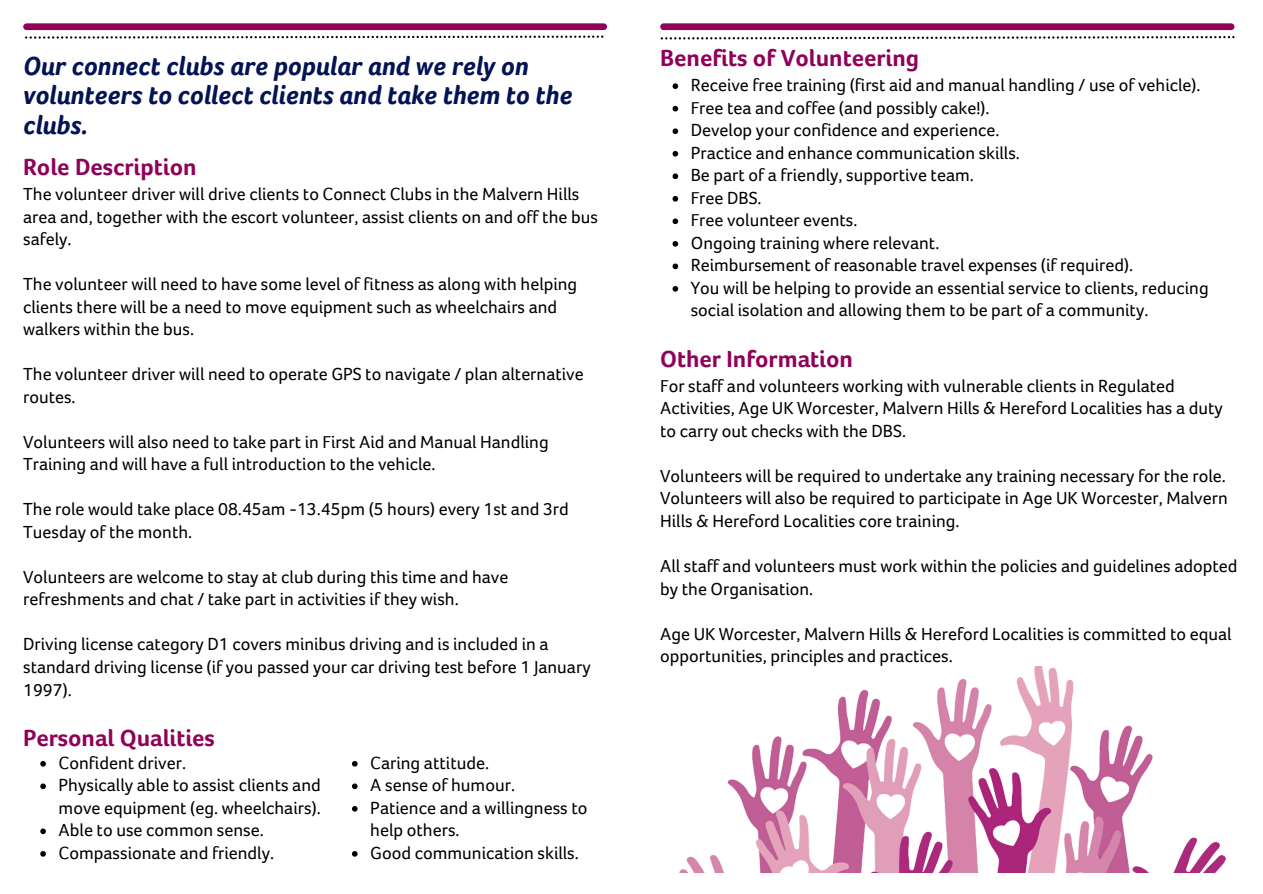
<style>
.page{position:relative;width:1263px;height:894px;background:#fff}
.page>*{position:absolute;margin:0;border:0;box-sizing:border-box;transform-origin:0 0}
.t1{font:italic 700 27px/29.2px "Foco Age UK";color:#031354}
.t2{font:700 24px "Foco Age UK";color:#8f025a}
.t3{font:18px/22.5px "Foco Age UK";color:#000}
</style>
<div class="page">
<div style="left:663px;top:23px;width:568px;height:7px;background:#8f025a"></div>
<div style="left:27px;top:23px;width:577px;height:7px;background:#8f025a"></div>
<svg style="left:25px;top:36px;width:578px;height:3px"></svg>
<svg style="left:661px;top:36px;width:573px;height:4px"></svg>
<img style="left:679px;top:666px;width:547px;height:206px">
<svg style="left:672px;top:83px;width:6px;height:6px"></svg>
<svg style="left:672px;top:106px;width:6px;height:5px"></svg>
<svg style="left:672px;top:128px;width:6px;height:6px"></svg>
<svg style="left:672px;top:151px;width:6px;height:5px"></svg>
<svg style="left:672px;top:173px;width:6px;height:6px"></svg>
<svg style="left:672px;top:196px;width:6px;height:5px"></svg>
<svg style="left:672px;top:218px;width:6px;height:6px"></svg>
<svg style="left:672px;top:241px;width:6px;height:5px"></svg>
<svg style="left:672px;top:263px;width:6px;height:6px"></svg>
<svg style="left:672px;top:286px;width:6px;height:5px"></svg>
<svg style="left:40px;top:761px;width:6px;height:5px"></svg>
<svg style="left:40px;top:783px;width:6px;height:5px"></svg>
<svg style="left:40px;top:828px;width:6px;height:5px"></svg>
<svg style="left:40px;top:851px;width:6px;height:5px"></svg>
<svg style="left:352px;top:761px;width:6px;height:5px"></svg>
<svg style="left:352px;top:783px;width:6px;height:5px"></svg>
<svg style="left:352px;top:806px;width:6px;height:5px"></svg>
<svg style="left:352px;top:851px;width:6px;height:5px"></svg>
<h1 class="t1" style="left:23px;top:51px;width:551px">Our connect clubs are popular and we rely on volunteers to collect clients and take them to the clubs.</h1>
<h2 class="t2" style="left:23px;top:153px;width:175px">Role Description</h2>
<p class="t3" style="left:23px;top:183px;width:576px">The volunteer driver will drive clients to Connect Clubs in the Malvern Hills area and, together with the escort volunteer, assist clients on and off the bus safely.</p>
<p class="t3" style="left:23px;top:273px;width:556px">The volunteer will need to have some level of fitness as along with helping clients there will be a need to move equipment such as wheelchairs and walkers within the bus.</p>
<p class="t3" style="left:23px;top:363px;width:562px">The volunteer driver will need to operate GPS to navigate / plan alternative routes.</p>
<p class="t3" style="left:23px;top:430px;width:527px">Volunteers will also need to take part in First Aid and Manual Handling<br>Training and will have a full introduction to the vehicle.</p>
<p class="t3" style="left:23px;top:498px;width:547px">The role would take place 08.45am -13.45pm (5 hours) every 1st and 3rd<br>Tuesday of the month.</p>
<p class="t3" style="left:23px;top:565px;width:487px">Volunteers are welcome to stay at club during this time and have refreshments and chat / take part in activities if they wish.</p>
<p class="t3" style="left:23px;top:633px;width:569px">Driving license category D1 covers minibus driving and is included in a standard driving license (if you passed your car driving test before 1 January<br>1997).</p>
<h2 class="t2" style="left:23px;top:723px;width:193px">Personal Qualities</h2>
<p class="t3" style="left:59px;top:751px;width:264px">Confident driver.<br>Physically able to assist clients and move equipment (eg. wheelchairs).<br>Able to use common sense.<br>Compassionate and friendly.</p>
<p class="t3" style="left:370px;top:751px;width:219px">Caring attitude.<br>A sense of humour.<br>Patience and a willingness to help others.<br>Good communication skills.</p>
<h2 class="t2" style="left:660px;top:44px;width:261px">Benefits of Volunteering</h2>
<p class="t3" style="left:691px;top:74px;width:519px">Receive free training (first aid and manual handling / use of vehicle).<br>Free tea and coffee (and possibly cake!).<br>Develop your confidence and experience.<br>Practice and enhance communication skills.<br>Be part of a friendly, supportive team.<br>Free DBS.<br>Free volunteer events.<br>Ongoing training where relevant.<br>Reimbursement of reasonable travel expenses (if required).<br>You will be helping to provide an essential service to clients, reducing social isolation and allowing them to be part of a community.</p>
<h2 class="t2" style="left:660px;top:345px;width:194px">Other Information</h2>
<p class="t3" style="left:660px;top:374px;width:564px">For staff and volunteers working with vulnerable clients in Regulated<br>Activities, Age UK Worcester, Malvern Hills &amp; Hereford Localities has a duty to carry out checks with the DBS.</p>
<p class="t3" style="left:660px;top:464px;width:569px;text-align:justify">Volunteers will be required to undertake any training necessary for the role.<br>Volunteers will also be required to participate in Age UK Worcester, Malvern Hills &amp; Hereford Localities core training.</p>
<p class="t3" style="left:660px;top:554px;width:579px">All staff and volunteers must work within the policies and guidelines adopted by the Organisation.</p>
<p class="t3" style="left:660px;top:622px;width:573px">Age UK Worcester, Malvern Hills &amp; Hereford Localities is committed to equal opportunities, principles and practices.</p>
</div>
